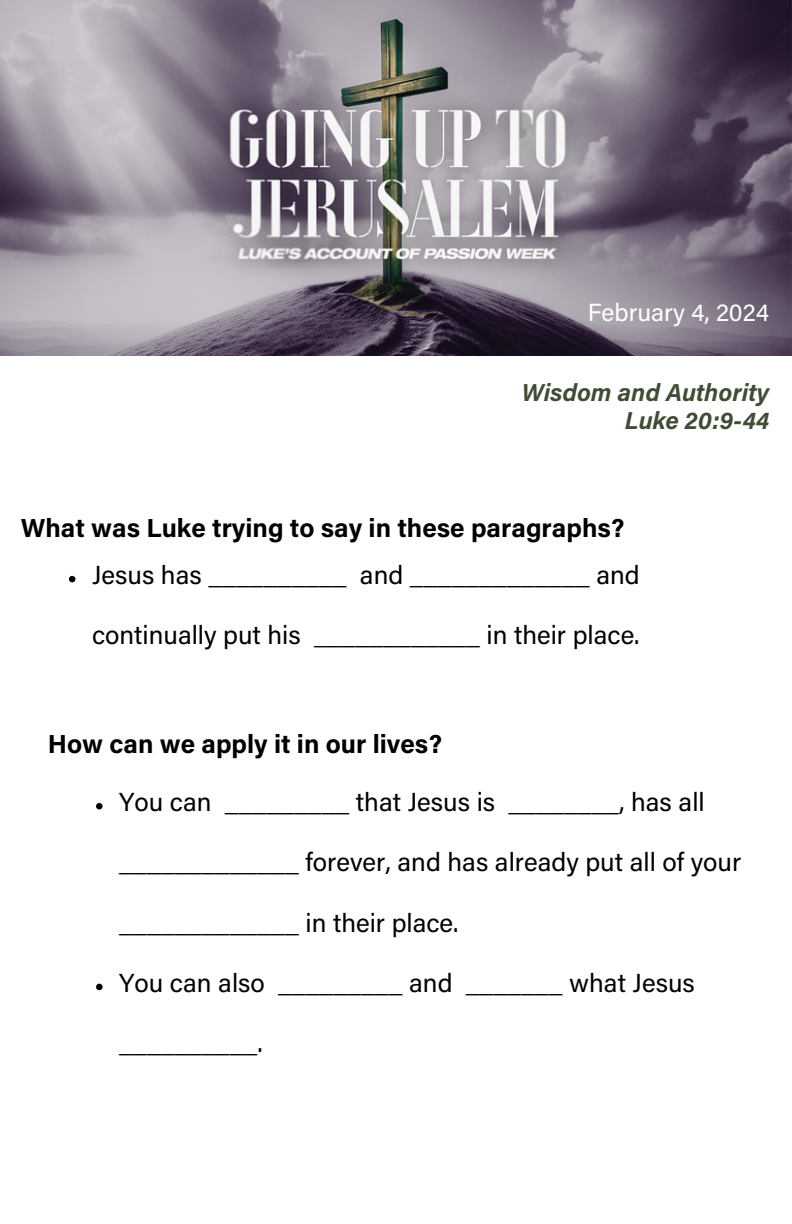
<style>
.page{position:relative;width:792px;height:1224px;background:#fff}
.page>*{position:absolute;margin:0;border:0;box-sizing:border-box;transform-origin:0 0}
.t1{font:26px "Acumin Pro";color:#000}
.t2{font:700 26px "Acumin Pro";color:#000}
.t3{font:24.8px "Acumin Pro";color:#fff}
.t4{font:italic 700 24.6px/28.4px "Acumin Pro";color:#404d34;text-align:right}
</style>
<div class="page">
<img style="left:0;top:0;width:792px;height:356px">
<svg style="left:69px;top:576px;width:6px;height:6px"></svg>
<svg style="left:96px;top:803px;width:7px;height:6px"></svg>
<svg style="left:96px;top:984px;width:7px;height:6px"></svg>
<h1 class="t3" style="left:588px;top:303px;width:183px">February 4, 2024</h1>
<p class="t4" style="left:522px;top:381px;width:249px">Wisdom and Authority<br>Luke 20:9-44</p>
<p class="t2" style="left:21px;top:518px;width:605px">What was Luke trying to say in these paragraphs?</p>
<p class="t1" style="left:92px;top:565px;width:549px">Jesus has __________ and _____________ and</p>
<p class="t1" style="left:92px;top:625px;width:549px">continually put his ____________ in their place.</p>
<p class="t2" style="left:48px;top:734px;width:396px">How can we apply it in our lives?</p>
<p class="t1" style="left:119px;top:792px;width:587px">You can _________ that Jesus is ________, has all</p>
<p class="t1" style="left:119px;top:852px;width:624px">_____________ forever, and has already put all of your</p>
<p class="t1" style="left:119px;top:912px;width:341px">_____________ in their place.</p>
<p class="t1" style="left:119px;top:973px;width:577px">You can also _________ and _______ what Jesus</p>
<p class="t1" style="left:119px;top:1033px;width:145px">__________.</p>
</div>
